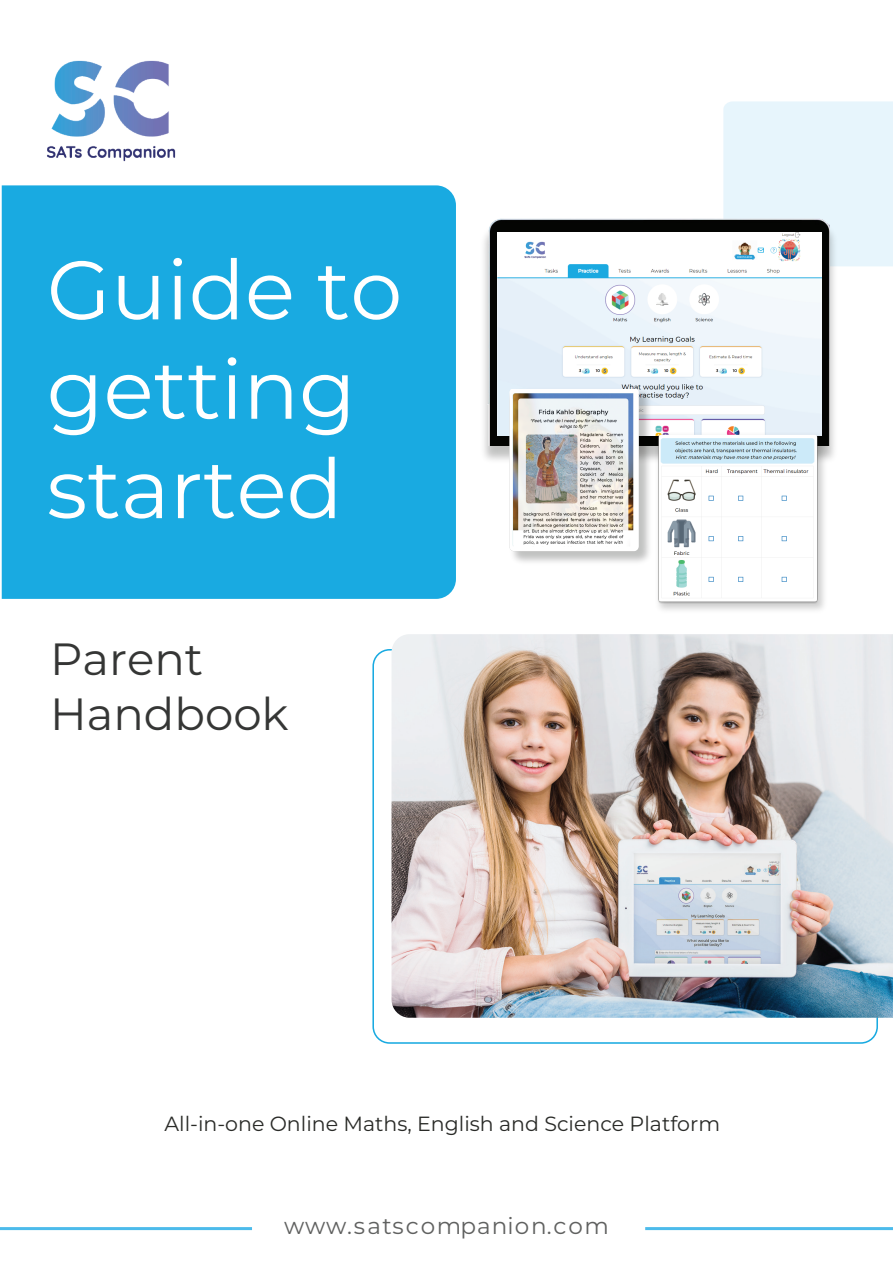
<style>
.page{position:relative;width:893px;height:1264px;background:#fff}
.page>*{position:absolute;margin:0;border:0;box-sizing:border-box;transform-origin:0 0}
.t1{font:82.8px/99.3px "Montserrat";color:#fff}
.t2{font:45px/54.2px "Montserrat";color:#353635}
.t3{font:23.1px "Montserrat";letter-spacing:.055em;color:#606160}
.t4{font:20.55px "Montserrat";color:#2a2b28}
</style>
<div class="page">
<img style="left:391px;top:634px;width:501px;height:383px">
<div style="left:723px;top:101px;width:169px;height:165px;background:#e7f5fc"></div>
<div style="left:2px;top:185px;width:454px;height:414px;background:#19aae1"></div>
<img style="left:47px;top:60px;width:129px;height:102px">
<hr style="left:0;top:1226px;width:252px;height:3px;background:#4cbbeb">
<hr style="left:645px;top:1226px;width:247px;height:3px;background:#4cbbeb">
<img style="left:484px;top:215px;width:388px;height:230px">
<img style="left:497px;top:233px;width:324px;height:202px">
<img style="left:657px;top:427px;width:176px;height:183px">
<img style="left:657px;top:434px;width:165px;height:169px">
<img style="left:505px;top:384px;width:152px;height:178px">
<img style="left:509px;top:388px;width:129px;height:163px">
<h1 class="t1" style="left:47px;top:238px;width:357px">Guide to getting started</h1>
<h2 class="t2" style="left:50px;top:631px;width:240px">Parent<br>Handbook</h2>
<p class="t4" style="left:164px;top:1109px;width:557px">All-in-one Online Maths, English and Science Platform</p>
<p class="t3" style="left:284px;top:1210px;width:326px">www.satscompanion.com</p>
</div>
